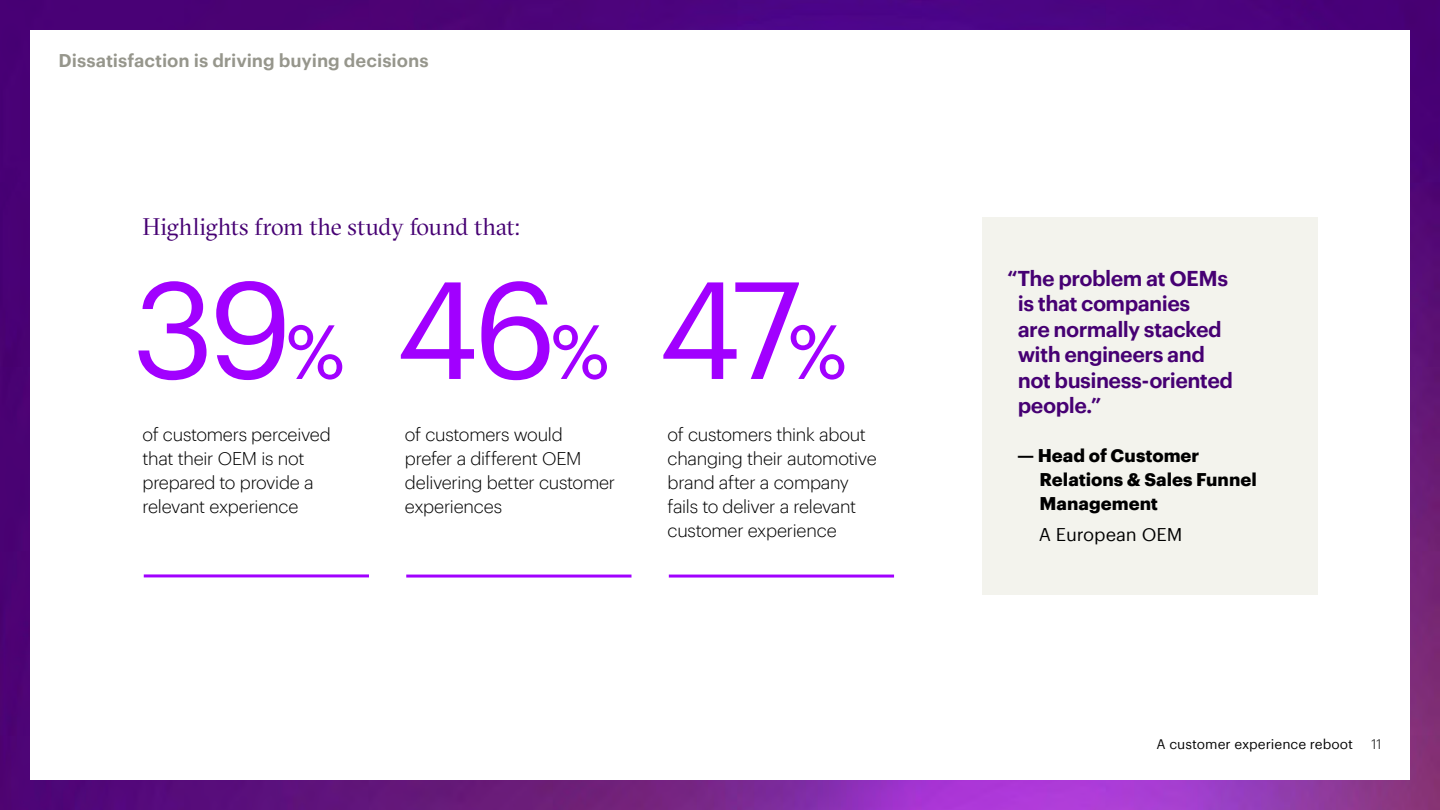
<style>
.page{position:relative;width:1440px;height:810px;background:#fff}
.page>*{position:absolute;margin:0;border:0;box-sizing:border-box;transform-origin:0 0}
.t1{font:135px "Graphik";color:#a100ff}
.t2{font:24px "GT Sectra Fine";letter-spacing:-.005em;color:#460073}
.t3{font:600 21px/25.5px "Graphik";letter-spacing:-.025em;color:#460073}
.t4{font:300 18px/24px "Graphik";letter-spacing:-.015em;color:#000}
.t5{font:700 18px/24px "Graphik";color:#000}
.t6{font:600 18px "Graphik";color:#96968c}
.t7{font:18px "Graphik";letter-spacing:-.01em;color:#000}
.t8{font:13.5px "Graphik";color:#000}
.t9{font:300 13.5px "Graphik";color:#000}
.s1{font-size:75px}
</style>
<div class="page">
<img style="left:0;top:0;width:1440px;height:810px">
<div style="left:30px;top:30px;width:1380px;height:750px;background:#fff"></div>
<hr style="left:144px;top:574px;width:225px;height:3px;background:#a100ff">
<hr style="left:406px;top:575px;width:226px;height:3px;background:#a100ff">
<hr style="left:669px;top:575px;width:225px;height:3px;background:#a100ff">
<div style="left:982px;top:217px;width:336px;height:378px;background:#f3f3ed"></div>
<p class="t6" style="left:58px;top:47px;width:372px">Dissatisfaction is driving buying decisions</p>
<h2 class="t2" style="left:142px;top:213px;width:379px">Highlights from the study found that:</h2>
<h1 class="t1" style="left:132px;top:229px;width:717px">39<span class="s1">%</span> 46<span class="s1">%</span> 47<span class="s1">%</span></h1>
<p class="t4" style="left:142px;top:421px;width:190px">of customers perceived that their OEM is not prepared to provide a relevant experience</p>
<p class="t4" style="left:405px;top:421px;width:212px">of customers would<br>prefer a different OEM delivering better customer experiences</p>
<p class="t4" style="left:668px;top:421px;width:211px">of customers think about changing their automotive brand after a company fails to deliver a relevant customer experience</p>
<p class="t3" style="left:1018px;top:264px;width:217px;text-indent:-10px">“The problem at OEMs is that companies<br>are normally stacked with engineers and not business-oriented people.”</p>
<p class="t5" style="left:1040px;top:442px;width:219px;text-indent:-22px">— Head of Customer<br>Relations &amp; Sales Funnel<br>Management</p>
<p class="t7" style="left:1039px;top:521px;width:145px">A European OEM</p>
<p class="t8" style="left:1156px;top:734px;width:198px">A customer experience reboot</p>
<p class="t9" style="left:1372px;top:734px;width:11px">11</p>
</div>
